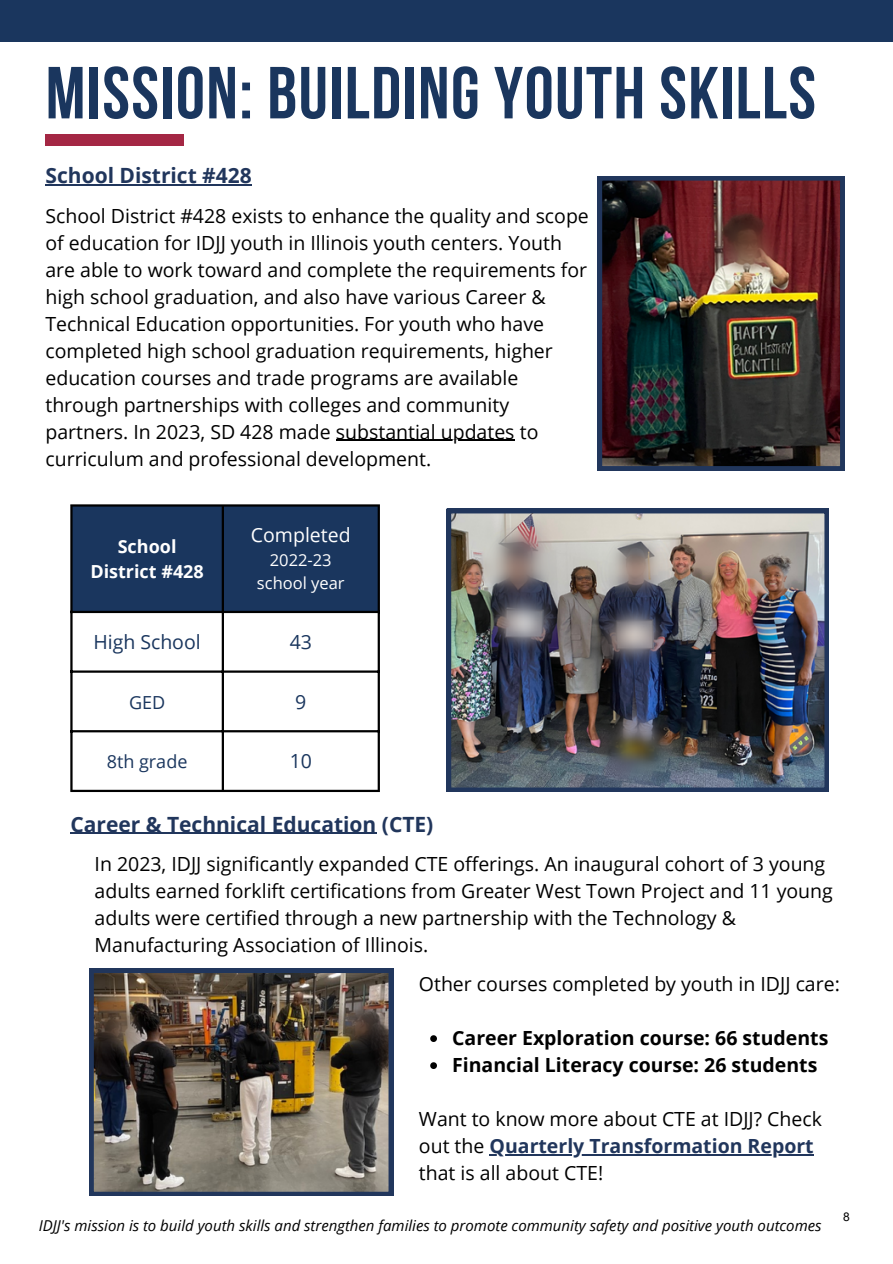
<style>
.page{position:relative;width:893px;height:1264px;background:#fff}
.page>*{position:absolute;margin:0;border:0;box-sizing:border-box;transform-origin:0 0}
.t1{font:700 73.5px "Bebas Neue";letter-spacing:.02em;color:#1a365e}
.t2{font:700 21px "Open Sans";color:#21365c}
.t3{font:19.5px/27px "Open Sans";color:#000}
.t4{font:700 19.5px "Open Sans";color:#000}
.t5{font:19.5px "Open Sans";color:#1a365e}
.t6{font:19.5px "Open Sans";color:#fff}
.t7{font:700 18px/24.8px "Open Sans";color:#fff;text-align:center}
.t8{font:18px "Open Sans";color:#1a365e}
.t9{font:16.5px "Open Sans";color:#fff}
.t10{font:italic 15px "Open Sans";color:#000}
.t11{font:12px "Arial";color:#000}
.s1{font-weight:700;color:#21365c}
</style>
<div class="page">
<div style="left:0;top:0;width:892px;height:42px;background:#1a365e"></div>
<div style="left:46px;top:135px;width:138px;height:11px;background:#a42744"></div>
<div style="left:73px;top:506px;width:304px;height:105px;background:#1a365e"></div>
<svg style="left:73px;top:613px;width:304px;height:176px"></svg>
<hr style="left:70px;top:506px;width:3px;height:283px;background:#000">
<hr style="left:222px;top:506px;width:2px;height:283px;background:#000">
<hr style="left:377px;top:506px;width:3px;height:283px;background:#000">
<hr style="left:70px;top:504px;width:310px;height:2px;background:#000">
<hr style="left:70px;top:611px;width:310px;height:2px;background:#000">
<hr style="left:70px;top:670px;width:310px;height:2px;background:#000">
<hr style="left:70px;top:730px;width:310px;height:2px;background:#000">
<hr style="left:70px;top:789px;width:310px;height:3px;background:#000">
<img style="left:446px;top:509px;width:382px;height:282px">
<img style="left:597px;top:176px;width:247px;height:294px">
<img style="left:89px;top:968px;width:304px;height:227px">
<hr style="left:45px;top:184px;width:207px;height:1px;background:#21365c">
<hr style="left:336px;top:440px;width:178px;height:1px;background:#000">
<hr style="left:70px;top:832px;width:306px;height:1px;background:#21365c">
<svg style="left:430px;top:1035px;width:7px;height:6px"></svg>
<svg style="left:430px;top:1062px;width:7px;height:6px"></svg>
<hr style="left:489px;top:1154px;width:324px;height:1px;background:#21365c">
<p class="t1" style="left:46px;top:63px;width:771px">MISSION: BUILDING YOUTH SKILLS</p>
<p class="t2" style="left:45px;top:160px;width:208px">School District #428</p>
<p class="t3" style="left:45px;top:201px;width:545px">School District #428 exists to enhance the quality and scope of education for IDJJ youth in Illinois youth centers. Youth are able to work toward and complete the requirements for high school graduation, and also have various Career &amp; Technical Education opportunities. For youth who have completed high school graduation requirements, higher education courses and trade programs are available through partnerships with colleges and community partners. In 2023, SD 428 made substantial updates to curriculum and professional development.</p>
<p class="t7" style="left:90px;top:533px;width:115px">School<br>District #428</p>
<p class="t6" style="left:251px;top:521px;width:101px">Completed</p>
<p class="t9" style="left:270px;top:548px;width:63px">2022-23</p>
<p class="t9" style="left:257px;top:571px;width:89px">school year</p>
<p class="t5" style="left:93px;top:628px;width:109px">High School</p>
<p class="t5" style="left:289px;top:628px;width:24px">43</p>
<p class="t8" style="left:129px;top:689px;width:38px">GED</p>
<p class="t5" style="left:295px;top:688px;width:13px">9</p>
<p class="t8" style="left:107px;top:749px;width:82px">8th grade</p>
<p class="t5" style="left:289px;top:747px;width:24px">10</p>
<p class="t2" style="left:70px;top:809px;width:364px">Career &amp; Technical Education (CTE)</p>
<p class="t3" style="left:95px;top:850px;width:739px">In 2023, IDJJ significantly expanded CTE offerings. An inaugural cohort of 3 young adults earned forklift certifications from Greater West Town Project and 11 young adults were certified through a new partnership with the Technology &amp; Manufacturing Association of Illinois.</p>
<p class="t3" style="left:419px;top:970px;width:422px">Other courses completed by youth in IDJJ care:</p>
<p class="t4" style="left:452px;top:1024px;width:378px">Career Exploration course: 66 students</p>
<p class="t4" style="left:452px;top:1051px;width:367px">Financial Literacy course: 26 students</p>
<p class="t3" style="left:419px;top:1105px;width:404px">Want to know more about CTE at IDJJ? Check out the <span class="s1">Quarterly Transformation Report </span>that is all about CTE!</p>
<p class="t10" style="left:39px;top:1215px;width:784px">IDJJ's mission is to build youth skills and strengthen families to promote community safety and positive youth outcomes</p>
<p class="t11" style="left:843px;top:1208px;width:8px">8</p>
</div>
